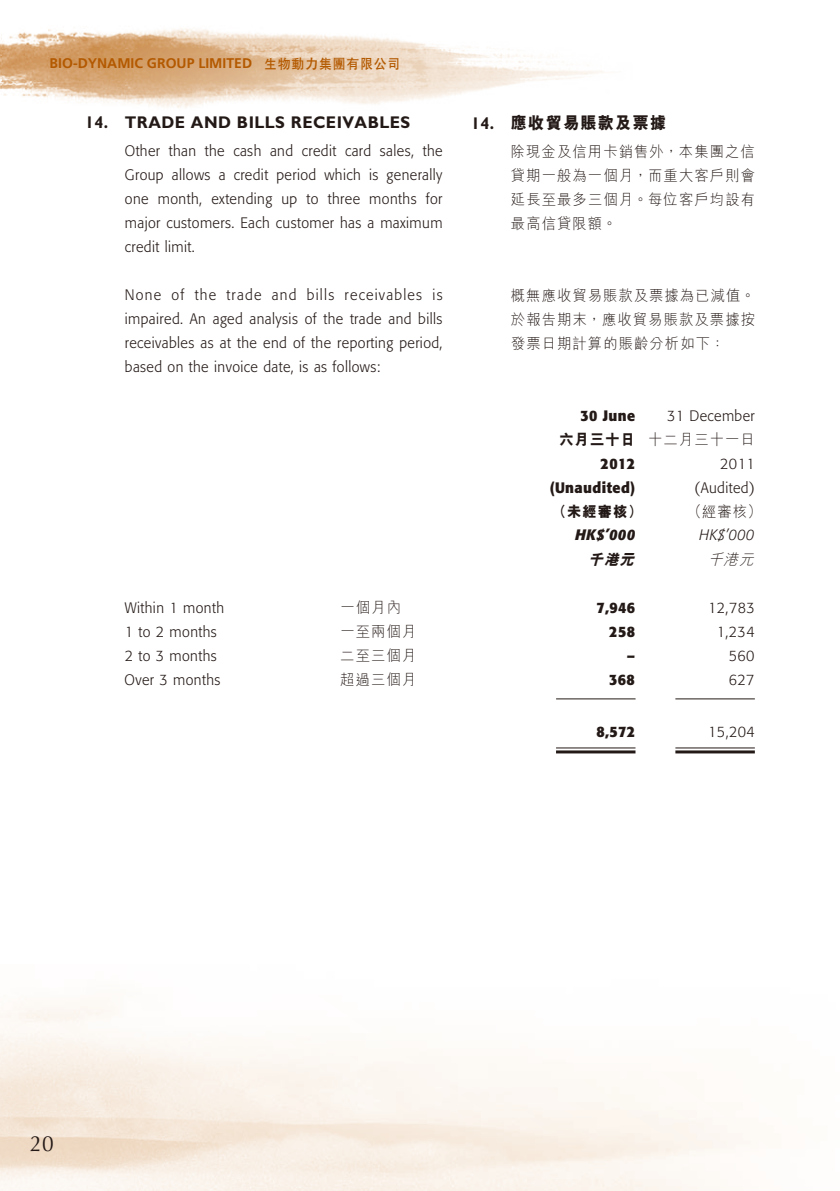
<style>
.page{position:relative;width:840px;height:1191px;background:#fff}
.page>*{position:absolute;margin:0;border:0;box-sizing:border-box;transform-origin:0 0}
.t1{font:22px "Optima LT Std";color:#231916;scale:.95 1}
.t2{font:700 17px "Gill Sans Std";letter-spacing:.03em;color:#231916;scale:.95 1}
.t3{font:800 17px "M Hei HK";letter-spacing:.08em;color:#231916;scale:.95 1}
.t4{font:300 15px/24px "Formata";letter-spacing:.03em;color:#231916;text-align:justify;scale:.95 1}
.t5{font:300 15px/24px "M Hei HK";letter-spacing:.08em;color:#231916;text-align:justify;scale:.95 1}
.t6{font:700 15px "Formata";letter-spacing:.03em;color:#231916;scale:.95 1}
.t7{font:italic 700 15px "Formata";color:#231916;scale:.95 1}
.t8{font:italic 300 15px "Formata";color:#231916;scale:.95 1}
.t9{font:800 15px "M Hei HK";color:#231916;scale:.95 1}
.t10{font:italic 800 15px "M Hei HK";color:#231916;scale:.95 1}
.t11{font:italic 300 15px "M Hei HK";color:#231916;scale:.95 1}
.t12{font:700 14px "Frutiger LT Std";color:#b35900}
.s1{font-family:"C Hei 2 HK"}
.s2{font-family:"Gill Sans Std";font-weight:700}
.s3{font-weight:800}
</style>
<div class="page">
<img style="left:0;top:27px;width:604px;height:81px">
<hr style="left:555px;top:698px;width:80px;height:1px;background:#231916">
<hr style="left:675px;top:698px;width:79px;height:1px;background:#231916">
<hr style="left:555px;top:747px;width:80px;height:1px;background:#231916">
<hr style="left:555px;top:750px;width:80px;height:3px;background:#231916">
<hr style="left:675px;top:747px;width:79px;height:1px;background:#231916">
<hr style="left:675px;top:750px;width:79px;height:3px;background:#231916">
<p class="t12" style="left:50px;top:55px;width:352px">BIO-DYNAMIC GROUP LIMITED <span class="s1">生物動力集團有限公司</span></p>
<p class="t2" style="left:85px;top:112px;width:343px">14. TRADE AND BILLS RECEIVABLES</p>
<p class="t4" style="left:125px;top:139px;width:336px">Other than the cash and credit card sales, the Group allows a credit period which is generally one month, extending up to three months for major customers. Each customer has a maximum credit limit.</p>
<p class="t4" style="left:125px;top:283px;width:336px">None of the trade and bills receivables is impaired. An aged analysis of the trade and bills receivables as at the end of the reporting period, based on the invoice date, is as follows:</p>
<p class="t3" style="left:471px;top:111px;width:207px"><span class="s2">14.</span> 應收貿易賬款及票據</p>
<p class="t5" style="left:510px;top:138px;width:258px">除現金及信用卡銷售外，本集團之信貸期一般為一個月，而重大客戶則會延長至最多三個月。每位客戶均設有最高信貸限額。</p>
<p class="t5" style="left:510px;top:282px;width:258px">概無應收貿易賬款及票據為已減值。於報告期末，應收貿易賬款及票據按發票日期計算的賬齡分析如下：</p>
<p class="t6" style="left:580px;top:406px;width:59px">30 June</p>
<p class="t4" style="left:666px;top:403px;width:94px">31 December</p>
<p class="t5" style="left:559px;top:426px;width:207px"><span class="s3">六月三十日</span> 十二月三十一日</p>
<p class="t6" style="left:600px;top:454px;width:38px">2012</p>
<p class="t4" style="left:719px;top:451px;width:38px">2011</p>
<p class="t6" style="left:549px;top:478px;width:91px">(Unaudited)</p>
<p class="t4" style="left:694px;top:475px;width:65px">(Audited)</p>
<p class="t9" style="left:552px;top:501px;width:96px">（未經審核）</p>
<p class="t5" style="left:687px;top:498px;width:80px">（經審核）</p>
<p class="t7" style="left:575px;top:525px;width:64px">HK$’000</p>
<p class="t8" style="left:699px;top:526px;width:59px">HK$’000</p>
<p class="t10" style="left:588px;top:549px;width:55px">千港元</p>
<p class="t11" style="left:707px;top:548px;width:54px">千港元</p>
<p class="t4" style="left:125px;top:595px;width:106px">Within 1 month</p>
<p class="t5" style="left:340px;top:594px;width:65px">一個月內</p>
<p class="t6" style="left:596px;top:598px;width:42px">7,946</p>
<p class="t4" style="left:707px;top:595px;width:51px">12,783</p>
<p class="t4" style="left:125px;top:619px;width:98px">1 to 2 months</p>
<p class="t5" style="left:340px;top:618px;width:81px">一至兩個月</p>
<p class="t6" style="left:609px;top:622px;width:29px">258</p>
<p class="t4" style="left:716px;top:619px;width:41px">1,234</p>
<p class="t4" style="left:125px;top:643px;width:98px">2 to 3 months</p>
<p class="t5" style="left:340px;top:642px;width:81px">二至三個月</p>
<p class="t6" style="left:626px;top:646px;width:10px">–</p>
<p class="t4" style="left:728px;top:643px;width:29px">560</p>
<p class="t4" style="left:124px;top:667px;width:102px">Over 3 months</p>
<p class="t5" style="left:340px;top:666px;width:81px">超過三個月</p>
<p class="t6" style="left:608px;top:670px;width:29px">368</p>
<p class="t4" style="left:728px;top:667px;width:29px">627</p>
<h1 class="t1" style="left:30px;top:1130px;width:27px">20</h1>
<p class="t6" style="left:596px;top:722px;width:42px">8,572</p>
<p class="t4" style="left:707px;top:719px;width:51px">15,204</p>
</div>
